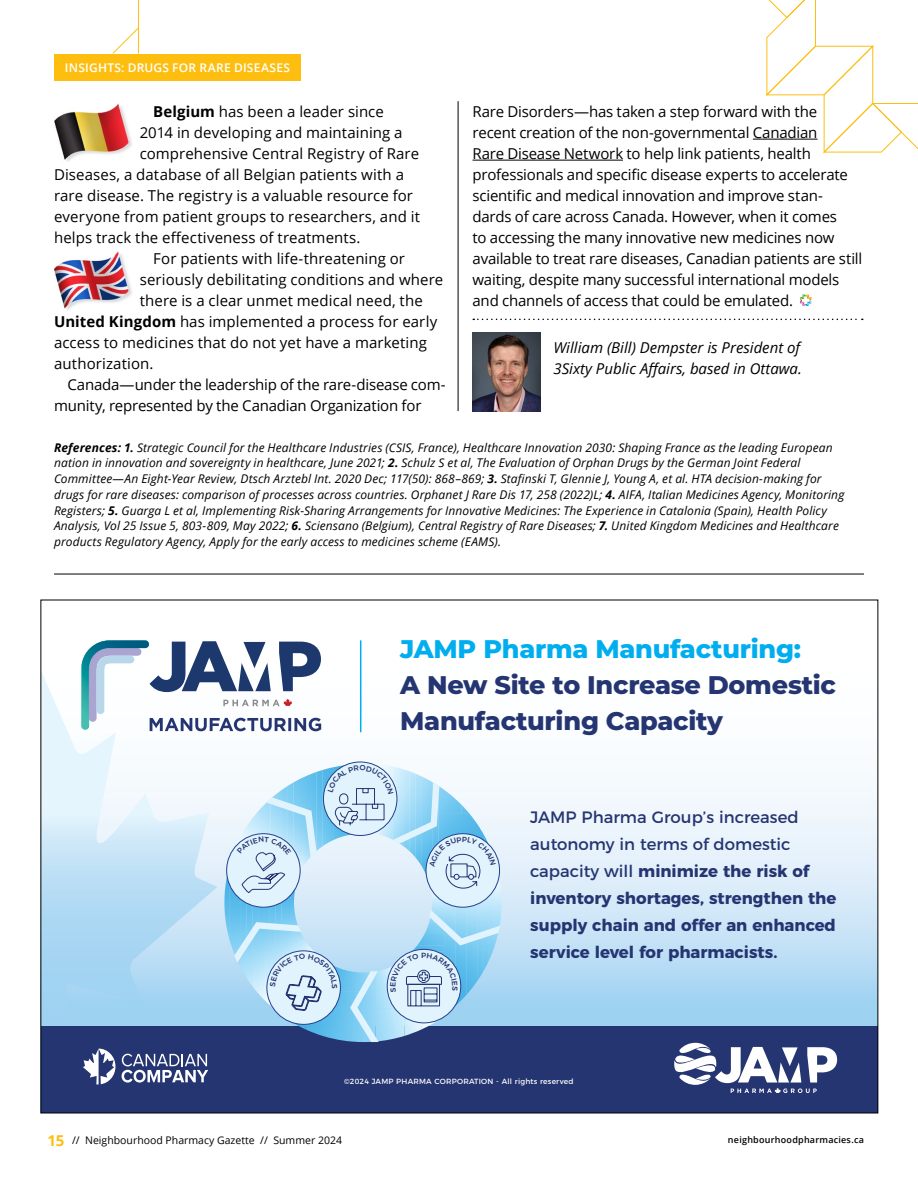
<style>
.page{position:relative;width:918px;height:1188px;background:#fff}
.page>*{position:absolute;margin:0;border:0;box-sizing:border-box;transform-origin:0 0}
.t1{font:800 25.5px/36px "Montserrat";letter-spacing:-.01em;color:#253571}
.t2{font:800 25.5px "Montserrat";letter-spacing:-.01em;color:#00aeef}
.t3{font:700 16.5px/27px "Montserrat";color:#253571}
.t4{font:15px/21px "Open Sans";letter-spacing:-.005em;color:#000}
.t5{font:italic 15px/21px "Open Sans";color:#000}
.t6{font:italic 12px/15.8px "Open Sans";letter-spacing:.01em;color:#000}
.t7{font:600 12px "Open Sans";letter-spacing:.02em;color:#fff}
.t8{font:10.5px "Open Sans";color:#000}
.t9{font:600 9px "Open Sans";letter-spacing:.025em;color:#000}
.t10{font:7.5px "Montserrat";letter-spacing:.03em;color:#fff}
.s1{font-weight:700}
.s2{font-weight:400}
.s3{font-weight:700;font-size:15px;color:#febe10}
</style>
<div class="page">
<hr style="left:753px;top:139px;width:65px;height:1px;background:#000">
<hr style="left:473px;top:160px;width:150px;height:1px;background:#000">
<svg style="left:473px;top:319px;width:390px;height:1px"></svg>
<svg style="left:800px;top:295px;width:11px;height:11px"></svg>
<hr style="left:458px;top:101px;width:1px;height:310px;background:#000">
<svg style="left:766px;top:0;width:152px;height:153px"></svg>
<hr style="left:138px;top:0;width:1px;height:54px;background:#febe10">
<svg style="left:112px;top:28px;width:27px;height:26px"></svg>
<div style="left:54px;top:54px;width:247px;height:27px;background:#febe10"></div>
<hr style="left:54px;top:574px;width:810px;height:1px;background:#000">
<div style="left:460px;top:322px;width:94px;height:91px;background:#000;opacity:.15"></div>
<img style="left:54px;top:103px;width:79px;height:59px">
<img style="left:54px;top:251px;width:78px;height:59px">
<svg style="left:217px;top:640px;width:659px;height:386px"></svg>
<svg style="left:43px;top:676px;width:174px;height:350px"></svg>
<hr style="left:360px;top:640px;width:1px;height:92px;background:#00aeef">
<svg style="left:81px;top:640px;width:240px;height:91px"></svg>
<div style="left:41px;top:1026px;width:837px;height:87px;background:#253571"></div>
<svg style="left:83px;top:1049px;width:32px;height:35px"></svg>
<svg style="left:122px;top:1054px;width:86px;height:29px"></svg>
<svg style="left:674px;top:1043px;width:163px;height:50px"></svg>
<img style="left:293px;top:776px;width:12px;height:14px">
<img style="left:230px;top:845px;width:5px;height:6px">
<img style="left:305px;top:774px;width:6px;height:16px">
<img style="left:311px;top:772px;width:6px;height:18px">
<img style="left:288px;top:782px;width:6px;height:8px">
<img style="left:317px;top:770px;width:5px;height:81px">
<img style="left:282px;top:786px;width:6px;height:4px">
<img style="left:322px;top:767px;width:6px;height:80px">
<img style="left:444px;top:906px;width:11px;height:109px">
<img style="left:455px;top:907px;width:6px;height:99px">
<img style="left:461px;top:908px;width:6px;height:93px">
<img style="left:466px;top:907px;width:6px;height:88px">
<img style="left:472px;top:906px;width:6px;height:82px">
<img style="left:478px;top:906px;width:5px;height:75px">
<img style="left:483px;top:906px;width:6px;height:66px">
<img style="left:489px;top:906px;width:5px;height:55px">
<img style="left:405px;top:951px;width:39px;height:2px">
<img style="left:412px;top:945px;width:32px;height:6px">
<img style="left:494px;top:858px;width:6px;height:89px">
<img style="left:417px;top:934px;width:27px;height:12px">
<img style="left:424px;top:922px;width:5px;height:12px">
<img style="left:500px;top:880px;width:2px;height:45px">
<img style="left:429px;top:906px;width:15px;height:4px">
<img style="left:429px;top:886px;width:68px;height:20px">
<img style="left:323px;top:969px;width:52px;height:73px">
<img style="left:379px;top:1009px;width:25px;height:33px">
<img style="left:306px;top:1019px;width:17px;height:17px">
<img style="left:404px;top:1020px;width:18px;height:16px">
<img style="left:294px;top:1024px;width:12px;height:5px">
<img style="left:282px;top:1017px;width:11px;height:6px">
<svg style="left:422px;top:1017px;width:23px;height:12px"></svg>
<img style="left:375px;top:969px;width:10px;height:40px">
<img style="left:258px;top:908px;width:6px;height:14px">
<img style="left:253px;top:907px;width:5px;height:15px">
<img style="left:264px;top:908px;width:6px;height:14px">
<img style="left:247px;top:903px;width:6px;height:19px">
<img style="left:241px;top:900px;width:6px;height:22px">
<img style="left:270px;top:905px;width:5px;height:17px">
<img style="left:235px;top:844px;width:6px;height:78px">
<img style="left:275px;top:903px;width:6px;height:19px">
<img style="left:229px;top:851px;width:6px;height:105px">
<img style="left:281px;top:894px;width:12px;height:28px">
<img style="left:223px;top:866px;width:6px;height:73px">
<img style="left:293px;top:894px;width:6px;height:28px">
<img style="left:266px;top:1012px;width:13px;height:3px">
<div style="left:426px;top:834px;width:74px;height:73px;background:#e1f4fd;border-radius:50%"></div>
<div style="left:227px;top:834px;width:73px;height:73px;background:#e1f4fd;border-radius:50%"></div>
<svg style="left:387px;top:949px;width:74px;height:74px"></svg>
<div style="left:267px;top:951px;width:73px;height:73px;background:#e1f4fd;border-radius:50%"></div>
<svg style="left:429px;top:910px;width:71px;height:35px"></svg>
<svg style="left:350px;top:971px;width:29px;height:71px"></svg>
<svg style="left:328px;top:764px;width:168px;height:129px"></svg>
<svg style="left:237px;top:790px;width:80px;height:104px"></svg>
<svg style="left:385px;top:953px;width:73px;height:56px"></svg>
<svg style="left:234px;top:922px;width:109px;height:90px"></svg>
<p class="t7" style="left:65px;top:59px;width:227px">INSIGHTS: DRUGS FOR RARE DISEASES</p>
<p class="t4" style="left:153px;top:101px;width:232px"><span class="s1">Belgium</span> has been a leader since</p>
<p class="t4" style="left:140px;top:122px;width:264px">2014 in developing and maintaining a</p>
<p class="t4" style="left:140px;top:143px;width:281px">comprehensive Central Registry of Rare</p>
<p class="t4" style="left:54px;top:164px;width:352px">Diseases, a database of all Belgian patients with a</p>
<p class="t4" style="left:54px;top:185px;width:361px">rare disease. The registry is a valuable resource for</p>
<p class="t4" style="left:54px;top:206px;width:368px">everyone from patient groups to researchers, and it</p>
<p class="t4" style="left:54px;top:227px;width:308px">helps track the effectiveness of treatments.</p>
<p class="t4" style="left:153px;top:248px;width:253px">For patients with life-threatening or</p>
<p class="t4" style="left:140px;top:269px;width:305px">seriously debilitating conditions and where</p>
<p class="t4" style="left:140px;top:290px;width:285px">there is a clear unmet medical need, the</p>
<p class="t4" style="left:54px;top:311px;width:385px"><span class="s1">United Kingdom</span> has implemented a process for early</p>
<p class="t4" style="left:54px;top:332px;width:374px">access to medicines that do not yet have a marketing</p>
<p class="t4" style="left:54px;top:353px;width:101px">authorization.</p>
<p class="t4" style="left:68px;top:374px;width:379px">Canada—under the leadership of the rare-disease com-</p>
<p class="t4" style="left:54px;top:395px;width:369px">munity, represented by the Canadian Organization for</p>
<p class="t4" style="left:473px;top:101px;width:391px">Rare Disorders—has taken a step forward with the recent creation of the non-governmental Canadian<br>Rare Disease Network to help link patients, health professionals and specific disease experts to accelerate scientific and medical innovation and improve stan&shy;dards of care across Canada. However, when it comes<br>to accessing the many innovative new medicines now available to treat rare diseases, Canadian patients are still waiting, despite many successful international models and channels of access that could be emulated.</p>
<p class="t5" style="left:554px;top:336px;width:250px">William (Bill) Dempster is President of<br>3Sixty Public Affairs, based in Ottawa.</p>
<p class="t6" style="left:54px;top:439px;width:792px"><span class="s1">References: 1.</span> Strategic Council for the Healthcare Industries (CSIS, France), Healthcare Innovation 2030: Shaping France as the leading European nation in innovation and sovereignty in healthcare, June 2021; <span class="s1">2.</span> Schulz S et al, The Evaluation of Orphan Drugs by the German Joint Federal Committee—An Eight-Year Review, Dtsch Arztebl Int. 2020 Dec; 117(50): 868–869; <span class="s1">3.</span> Stafinski T, Glennie J, Young A, et al. HTA decision-making for drugs for rare diseases: comparison of processes across countries. Orphanet J Rare Dis 17, 258 (2022)L; <span class="s1">4.</span> AIFA, Italian Medicines Agency, Monitoring Registers; <span class="s1">5.</span> Guarga L et al, Implementing Risk-Sharing Arrangements for Innovative Medicines: The Experience in Catalonia (Spain), Health Policy Analysis, Vol 25 Issue 5, 803-809, May 2022; <span class="s1">6.</span> Sciensano (Belgium), Central Registry of Rare Diseases; <span class="s1">7.</span> United Kingdom Medicines and Healthcare products Regulatory Agency, Apply for the early access to medicines scheme (EAMS).</p>
<h1 class="t2" style="left:400px;top:630px;width:402px">JAMP Pharma Manufacturing:</h1>
<h1 class="t1" style="left:400px;top:665px;width:437px">A New Site to Increase Domestic<br>Manufacturing Capacity</h1>
<p class="t3" style="left:530px;top:802px;width:308px"><span class="s2">JAMP Pharma Group’s increased autonomy in terms of domestic capacity will</span> minimize the risk of inventory shortages, strengthen the supply chain and offer an enhanced service level for pharmacists.</p>
<p class="t10" style="left:344px;top:1075px;width:231px">©2024 JAMP PHARMA CORPORATION - All rights reserved</p>
<p class="t8" style="left:47px;top:1133px;width:296px"><span class="s3">15</span> // Neighbourhood Pharmacy Gazette // Summer 2024</p>
<p class="t9" style="left:728px;top:1134px;width:138px">neighbourhoodpharmacies.ca</p>
</div>
